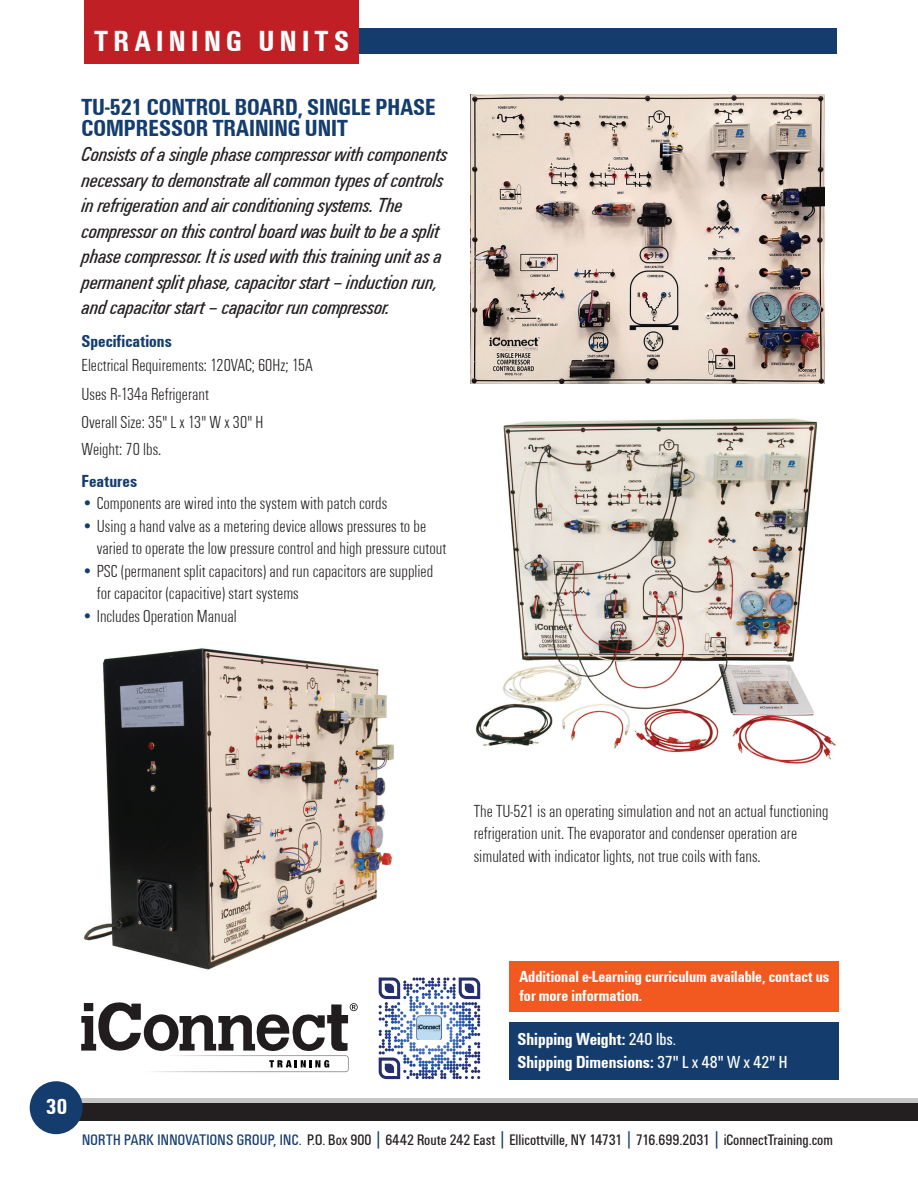
<style>
.page{position:relative;width:918px;height:1188px;background:#fff}
.page>*{position:absolute;margin:0;border:0;box-sizing:border-box;transform-origin:0 0}
.t1{font:700 condensed 30px "Unitus TEE";letter-spacing:.18em;color:#fff}
.t2{font:700 condensed 24px/21px "Unitus TEE";color:#143d6e}
.t3{font:700 condensed 22.5px "Unitus TEE";color:#fff}
.t4{font:italic condensed 21px/25.5px "Unitus TEE";color:#231f20}
.t5{font:18px/22.5px "Unitus DEE Ligh Cond";color:#231f20}
.t6{font:700 condensed 18px/22.5px "Unitus TEE";color:#fff}
.t7{font:700 condensed 18px "Unitus TEE";color:#143d6e}
.t8{font:700 condensed 16.5px/19.5px "Unitus TEE";color:#fff}
.t9{font:condensed 15.75px "Unitus TEE";color:#231f20}
.s1{color:#143d6e}
.s2{font-weight:400}
.s3{font-size:20.4px;color:#143d6e}
</style>
<div class="page">
<div style="left:53px;top:1098px;width:865px;height:15px;background:#c5c5c6"></div>
<div style="left:53px;top:1103px;width:865px;height:17px;background:#231f20"></div>
<div style="left:509px;top:1022px;width:329px;height:57px;background:#143d6e"></div>
<img style="left:476px;top:418px;width:361px;height:346px">
<img style="left:470px;top:94px;width:354px;height:289px">
<img style="left:83px;top:648px;width:311px;height:322px">
<img style="left:152px;top:1055px;width:197px;height:17px">
<svg style="left:269px;top:1060px;width:60px;height:8px"></svg>
<svg style="left:81px;top:1002px;width:277px;height:49px"></svg>
<svg style="left:379px;top:978px;width:101px;height:101px"></svg>
<svg style="left:416px;top:1015px;width:27px;height:27px"></svg>
<img style="left:417px;top:1016px;width:24px;height:24px">
<div style="left:30px;top:1081px;width:53px;height:53px;background:#143d6e;border-radius:50%"></div>
<div style="left:84px;top:28px;width:753px;height:26px;background:#143d6e"></div>
<div style="left:84px;top:0;width:274px;height:63px;background:#c02025"></div>
<div style="left:509px;top:961px;width:329px;height:51px;background:#f15921"></div>
<h1 class="t1" style="left:95px;top:23px;width:256px">TRAINING UNITS</h1>
<h2 class="t2" style="left:82px;top:96px;width:356px">TU-521 CONTROL BOARD, SINGLE PHASE<br>COMPRESSOR TRAINING UNIT</h2>
<p class="t4" style="left:82px;top:142px;width:367px">Consists of a single phase compressor with components necessary to demonstrate all common types of controls in refrigeration and air conditioning systems. The compressor on this control board was built to be a split phase compressor. It is used with this training unit as a permanent split phase, capacitor start – induction run, and capacitor start – capacitor run compressor.</p>
<p class="t7" style="left:82px;top:331px;width:92px">Specifications</p>
<p class="t5" style="left:82px;top:352px;width:233px;line-height:28px">Electrical Requirements: 120VAC; 60Hz; 15A<br>Uses R-134a Refrigerant<br>Overall Size: 35" L x 13" W x 30" H<br>Weight: 70 lbs.</p>
<p class="t7" style="left:82px;top:471px;width:57px">Features</p>
<p class="t5" style="left:82px;top:493px;width:307px"><span class="s1">•</span> Components are wired into the system with patch cords</p>
<p class="t5" style="left:97px;top:515px;width:351px;text-indent:-15px"><span class="s1">•</span> Using a hand valve as a metering device allows pressures to be varied to operate the low pressure control and high pressure cutout</p>
<p class="t5" style="left:97px;top:560px;width:338px;text-indent:-15px"><span class="s1">•</span> PSC (permanent split capacitors) and run capacitors are supplied for capacitor (capacitive) start systems</p>
<p class="t5" style="left:82px;top:605px;width:157px"><span class="s1">•</span> Includes Operation Manual</p>
<p class="t5" style="left:474px;top:800px;width:356px">The TU-521 is an operating simulation and not an actual functioning refrigeration unit. The evaporator and condenser operation are simulated with indicator lights, not true coils with fans.</p>
<p class="t3" style="left:46px;top:1094px;width:23px">30</p>
<p class="t8" style="left:519px;top:967px;width:312px">Additional e-Learning curriculum available, contact us for more information.</p>
<p class="t6" style="left:517px;top:1028px;width:272px">Shipping Weight: <span class="s2">240 lbs.<br></span>Shipping Dimensions: <span class="s2">37" L x 48" W x 42" H</span></p>
<p class="t9" style="left:82px;top:1131px;width:752px"><span class="s1">NORTH PARK INNOVATIONS GROUP, INC.</span> P.O. Box 900 <span class="s3">|</span> 6442 Route 242 East <span class="s3">|</span> Ellicottville, NY 14731 <span class="s3">|</span> 716.699.2031 <span class="s3">|</span> iConnectTraining.com</p>
</div>
